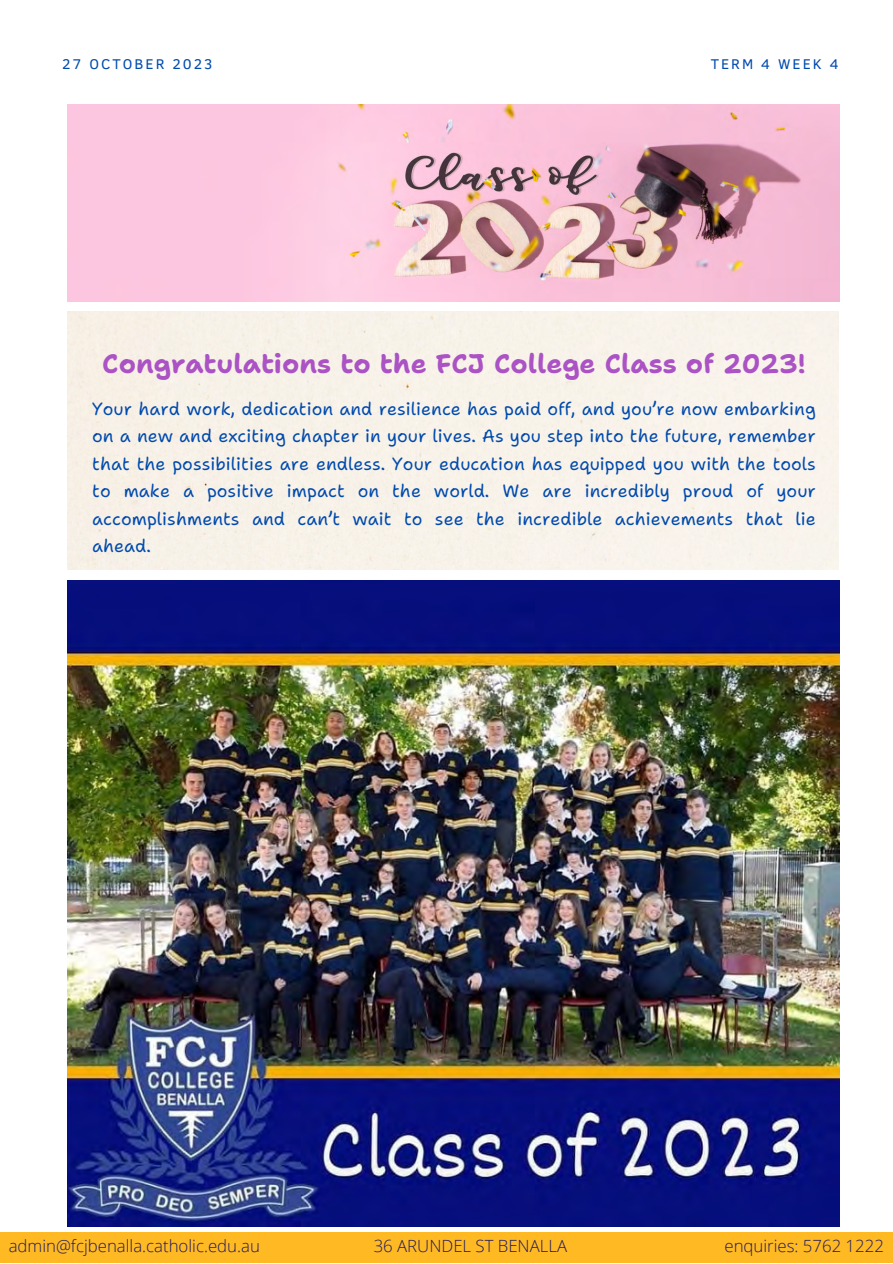
<style>
.page{position:relative;width:893px;height:1264px;background:#fff}
.page>*{position:absolute;margin:0;border:0;box-sizing:border-box;transform-origin:0 0}
.t1{font:700 26.7px "Shantell Sans";color:#ab52c5}
.t2{font:17.7px/27.5px "Shantell Sans";color:#004aad;text-align:justify}
.t3{font:300 16.8px "Open Sans";color:#201a5e}
.t4{font:14.4px "Clear Sans";letter-spacing:.14em;color:#004aad}
</style>
<div class="page">
<div style="left:0;top:1232px;width:892px;height:30px;background:#ffb923"></div>
<div style="left:68px;top:312px;width:770px;height:257px;background:#f8f2ea"></div>
<img style="left:68px;top:580px;width:771px;height:646px">
<img style="left:68px;top:105px;width:771px;height:196px">
<p class="t4" style="left:62px;top:54px;width:152px">27 OCTOBER 2023</p>
<p class="t4" style="left:710px;top:54px;width:129px">TERM 4 WEEK 4</p>
<p class="t1" style="left:102px;top:345px;width:705px">Congratulations to the FCJ College Class of 2023!</p>
<p class="t2" style="left:92px;top:394px;width:725px">Your hard work, dedication and resilience has paid off, and you’re now embarking on a new and exciting chapter in your lives. As you step into the future, remember that the possibilities are endless. Your education has equipped you with the tools to make a positive impact on the world. We are incredibly proud of your accomplishments and can’t wait to see the incredible achievements that lie ahead.</p>
<p class="t3" style="left:9px;top:1233px;width:253px">admin@fcjbenalla.catholic.edu.au</p>
<p class="t3" style="left:373px;top:1233px;width:195px">36 ARUNDEL ST BENALLA</p>
<p class="t3" style="left:724px;top:1233px;width:161px">enquiries: 5762 1222</p>
</div>
